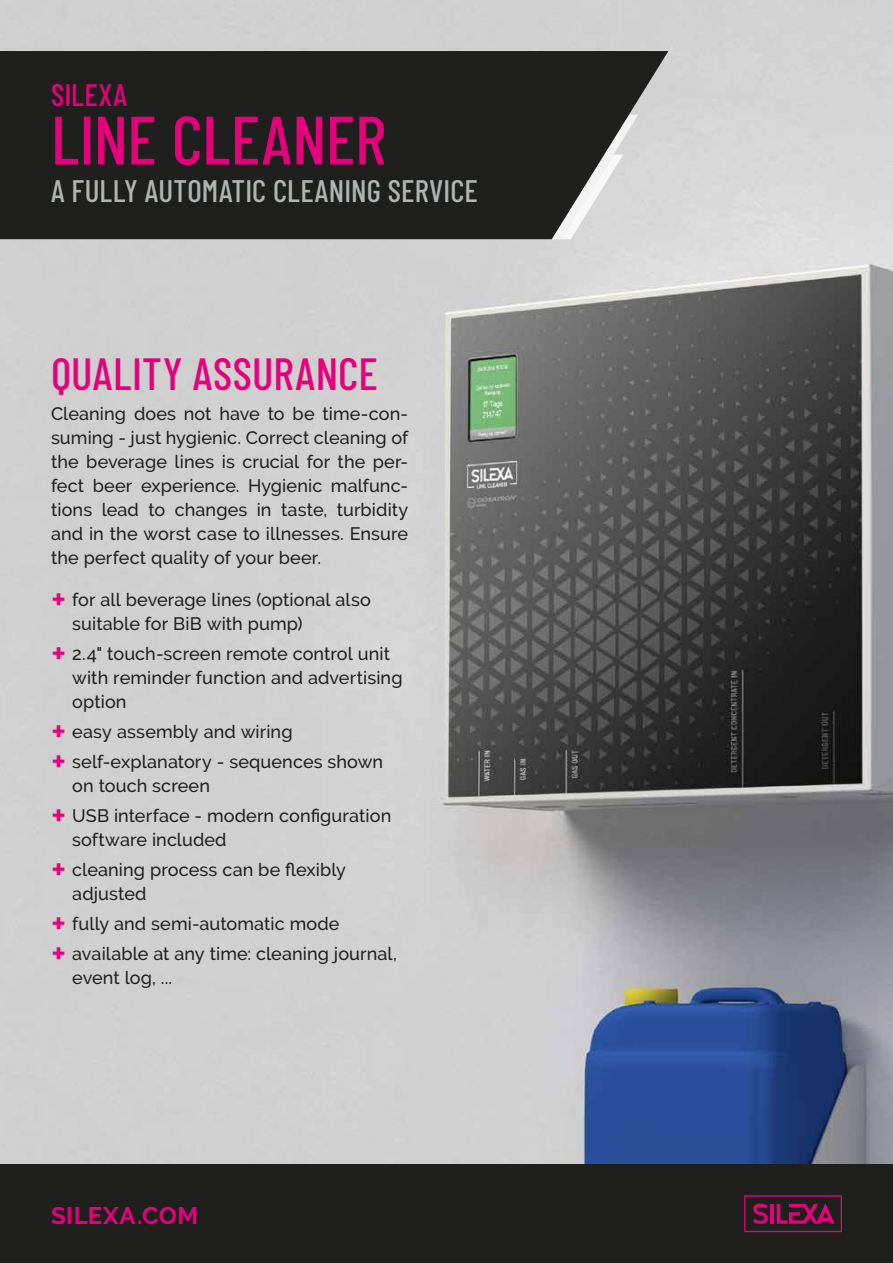
<style>
.page{position:relative;width:893px;height:1263px;background:#fff}
.page>*{position:absolute;margin:0;border:0;box-sizing:border-box;transform-origin:0 0}
.t1{font:500 68.25px "Barlow Condensed";color:#e6007c}
.t2{font:500 45px "Barlow Condensed";letter-spacing:.01em;color:#e6007c}
.t3{font:500 31.05px "Barlow Condensed";letter-spacing:.005em;color:#b1b4b4}
.t4{font:500 31.05px "Barlow Condensed";letter-spacing:.02em;color:#e6007c}
.t5{font:700 24px "Raleway";letter-spacing:.02em;color:#e6007c}
.t6{font:500 18px/24px "Raleway";letter-spacing:.005em;color:#1f201e}
.s1{font-weight:600;font-size:36px;color:#e70081}
</style>
<div class="page">
<img style="left:0;top:0;width:893px;height:1164px">
<div style="left:0;top:1164px;width:893px;height:99px;background:#1f201e"></div>
<svg style="left:0;top:51px;width:668px;height:188px;background:#2f302e"></svg>
<svg style="left:744px;top:1195px;width:98px;height:37px"></svg>
<h3 class="t4" style="left:51px;top:72px;width:77px">SILEXA</h3>
<h1 class="t1" style="left:51px;top:91px;width:336px">LINE CLEANER</h1>
<h3 class="t3" style="left:51px;top:168px;width:428px">A FULLY AUTOMATIC CLEANING SERVICE</h3>
<h2 class="t2" style="left:51px;top:341px;width:328px">QUALITY ASSURANCE</h2>
<p class="t6" style="left:51px;top:401px;width:359px;text-align:justify">Cleaning does not have to be time-con&shy;suming - just hygienic. Correct cleaning of the beverage lines is crucial for the per&shy;fect beer experience. Hygienic malfunc&shy;tions lead to changes in taste, turbidity and in the worst case to illnesses. Ensure the perfect quality of your beer.</p>
<p class="t6" style="left:72px;top:587px;width:300px;text-indent:-21px"><span class="s1">+</span> for all beverage lines (optional also suitable for BiB with pump)</p>
<p class="t6" style="left:72px;top:641px;width:332px;text-indent:-21px"><span class="s1">+</span> 2.4" touch-screen remote control unit with reminder function and advertising option</p>
<p class="t6" style="left:51px;top:716px;width:334px;line-height:30px"><span class="s1">+</span> easy assembly and wiring<br><span class="s1">+</span> self-explanatory - sequences shown</p>
<p class="t6" style="left:51px;top:770px;width:342px;line-height:30px;text-indent:21px">on touch screen<br><span class="s1">+</span> USB interface - modern configuration</p>
<p class="t6" style="left:51px;top:824px;width:296px;line-height:30px;text-indent:21px">software included<br><span class="s1">+</span> cleaning process can be flexibly</p>
<p class="t6" style="left:51px;top:878px;width:347px;line-height:30px;text-indent:21px">adjusted<br><span class="s1">+</span> fully and semi-automatic mode<br><span class="s1">+</span> available at any time: cleaning journal,</p>
<p class="t6" style="left:72px;top:965px;width:101px">event log, ...</p>
<h3 class="t5" style="left:51px;top:1201px;width:149px">SILEXA.COM</h3>
</div>
